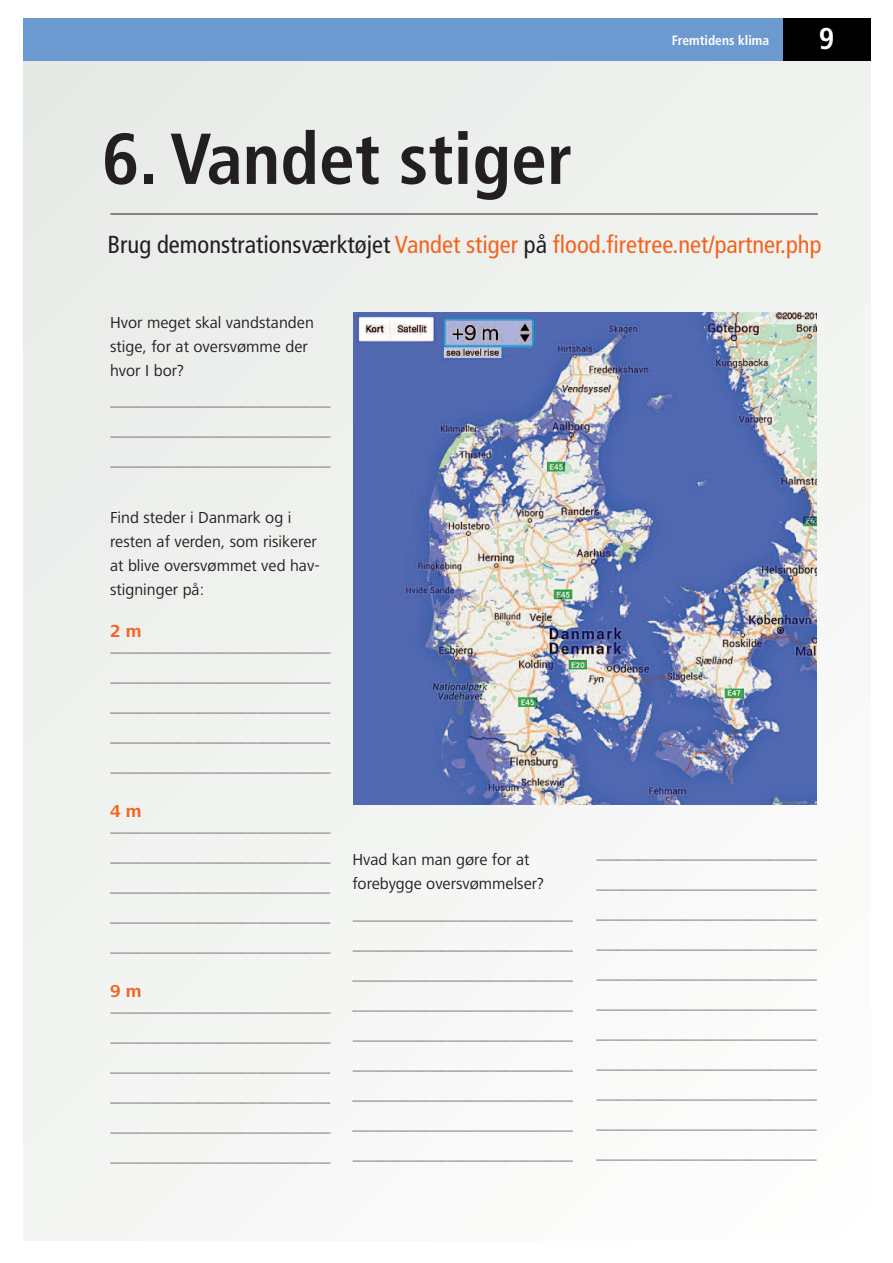
<style>
.page{position:relative;width:893px;height:1263px;background:#fff}
.page>*{position:absolute;margin:0;border:0;box-sizing:border-box;transform-origin:0 0}
.t1{font:700 condensed 72px "Frutiger LT Std";color:#231f20}
.t2{font:700 condensed 30px "Frutiger LT Std";color:#fff}
.t3{font:condensed 24.6px "Frutiger LT Std";color:#f36421}
.t4{font:700 18px "Frutiger Next LT";color:#f36421}
.t5{font:16.5px/24px "Frutiger Next LT";color:#231f20}
.t6{font:700 condensed 13.5px "Frutiger LT Std";color:#fff}
.t7{font:10.5px "Frutiger Next LT";color:#231f20}
.s1{color:#231f20}
</style>
<div class="page">
<div style="left:24px;top:53px;width:846px;height:1188px;background:#f1f3f1"></div>
<div style="left:24px;top:18px;width:759px;height:43px;background:#6c99d0"></div>
<div style="left:783px;top:18px;width:87px;height:43px;background:#000"></div>
<hr style="left:110px;top:214px;width:708px;height:1px;background:#231f20">
<img style="left:353px;top:313px;width:463px;height:491px">
<p class="t6" style="left:672px;top:35px;width:99px">Fremtidens klima</p>
<h2 class="t2" style="left:819px;top:27px;width:17px">9</h2>
<h1 class="t1" style="left:102px;top:130px;width:472px">6. Vandet stiger</h1>
<h3 class="t3" style="left:108px;top:234px;width:715px"><span class="s1">Brug demonstrationsværktøjet</span> Vandet stiger <span class="s1">på</span> flood.firetree.net/partner.php</h3>
<h3 class="t5" style="left:110px;top:312px;width:205px">Hvor meget skal vandstanden stige, for at oversvømme der hvor I bor?</h3>
<p class="t7" style="left:110px;top:399px;width:222px">__________________________________________</p>
<p class="t7" style="left:110px;top:429px;width:222px">__________________________________________</p>
<p class="t7" style="left:110px;top:459px;width:222px">__________________________________________</p>
<h3 class="t5" style="left:110px;top:507px;width:211px">Find steder i Danmark og i resten af verden, som risikerer at blive oversvømmet ved hav&shy;stigninger på:</h3>
<h3 class="t4" style="left:110px;top:625px;width:33px">2 m</h3>
<p class="t7" style="left:110px;top:645px;width:222px">__________________________________________</p>
<p class="t7" style="left:110px;top:675px;width:222px">__________________________________________</p>
<p class="t7" style="left:110px;top:705px;width:222px">__________________________________________</p>
<p class="t7" style="left:110px;top:735px;width:222px">__________________________________________</p>
<p class="t7" style="left:110px;top:765px;width:222px">__________________________________________</p>
<h3 class="t4" style="left:110px;top:805px;width:33px">4 m</h3>
<p class="t7" style="left:110px;top:825px;width:222px">__________________________________________</p>
<p class="t7" style="left:110px;top:855px;width:222px">__________________________________________</p>
<p class="t7" style="left:110px;top:885px;width:222px">__________________________________________</p>
<p class="t7" style="left:110px;top:915px;width:222px">__________________________________________</p>
<p class="t7" style="left:110px;top:945px;width:222px">__________________________________________</p>
<h3 class="t4" style="left:110px;top:985px;width:33px">9 m</h3>
<p class="t7" style="left:110px;top:1005px;width:222px">__________________________________________</p>
<p class="t7" style="left:110px;top:1035px;width:222px">__________________________________________</p>
<p class="t7" style="left:110px;top:1065px;width:222px">__________________________________________</p>
<p class="t7" style="left:110px;top:1095px;width:222px">__________________________________________</p>
<p class="t7" style="left:110px;top:1125px;width:222px">__________________________________________</p>
<p class="t7" style="left:110px;top:1155px;width:222px">__________________________________________</p>
<h3 class="t5" style="left:352px;top:849px;width:193px">Hvad kan man gøre for at forebygge oversvømmelser?</h3>
<p class="t7" style="left:353px;top:913px;width:222px">__________________________________________</p>
<p class="t7" style="left:353px;top:943px;width:222px">__________________________________________</p>
<p class="t7" style="left:352px;top:973px;width:222px">__________________________________________</p>
<p class="t7" style="left:352px;top:1003px;width:222px">__________________________________________</p>
<p class="t7" style="left:353px;top:1033px;width:222px">__________________________________________</p>
<p class="t7" style="left:353px;top:1063px;width:222px">__________________________________________</p>
<p class="t7" style="left:352px;top:1093px;width:222px">__________________________________________</p>
<p class="t7" style="left:352px;top:1123px;width:222px">__________________________________________</p>
<p class="t7" style="left:353px;top:1153px;width:222px">__________________________________________</p>
<p class="t7" style="left:597px;top:852px;width:222px">__________________________________________</p>
<p class="t7" style="left:596px;top:882px;width:222px">__________________________________________</p>
<p class="t7" style="left:596px;top:912px;width:222px">__________________________________________</p>
<p class="t7" style="left:597px;top:942px;width:222px">__________________________________________</p>
<p class="t7" style="left:597px;top:972px;width:222px">__________________________________________</p>
<p class="t7" style="left:596px;top:1002px;width:222px">__________________________________________</p>
<p class="t7" style="left:596px;top:1032px;width:222px">__________________________________________</p>
<p class="t7" style="left:597px;top:1062px;width:222px">__________________________________________</p>
<p class="t7" style="left:597px;top:1092px;width:222px">__________________________________________</p>
<p class="t7" style="left:596px;top:1122px;width:222px">__________________________________________</p>
<p class="t7" style="left:596px;top:1152px;width:222px">__________________________________________</p>
</div>
